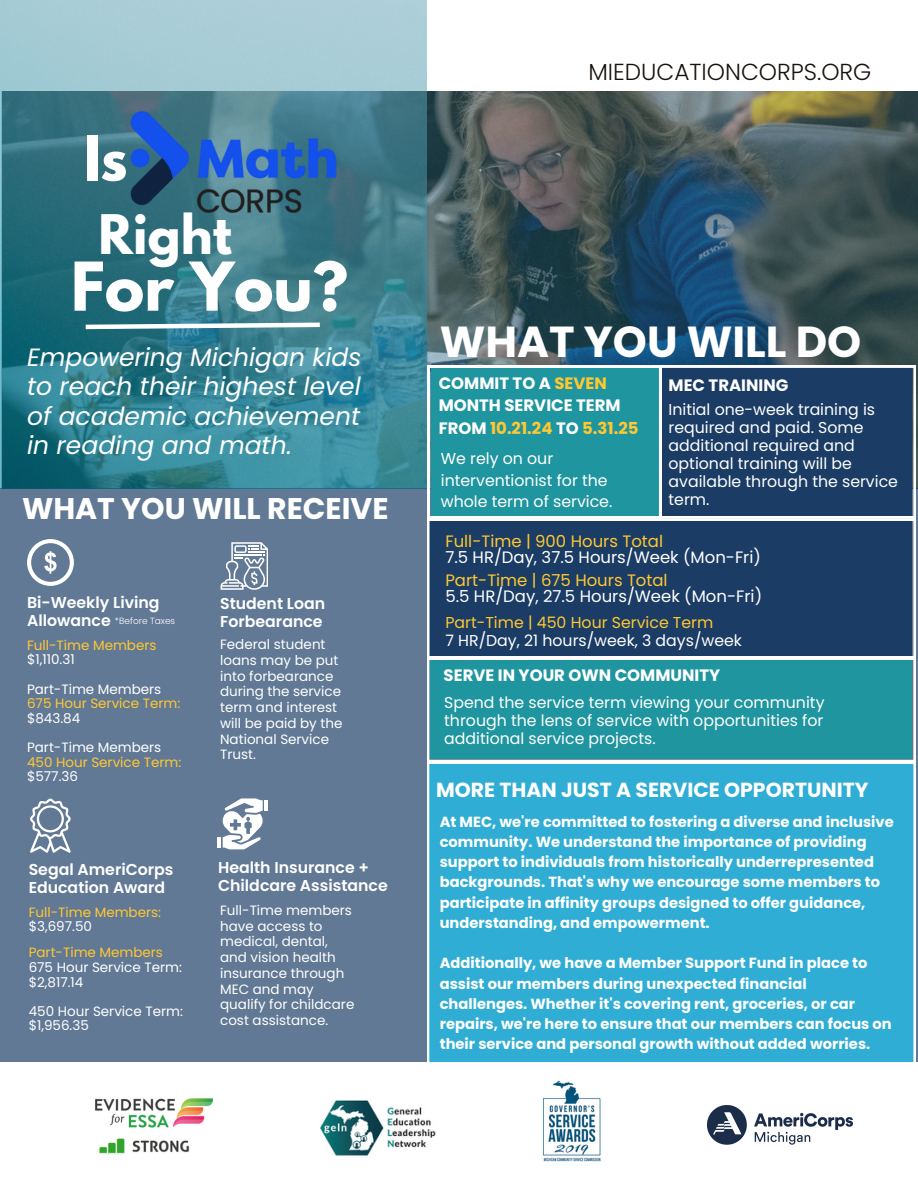
<style>
.page{position:relative;width:918px;height:1188px;background:#fff}
.page>*{position:absolute;margin:0;border:0;box-sizing:border-box;transform-origin:0 0}
.t1{font:700 59.55px "League Spartan";color:#fff}
.t2{font:700 54.75px "League Spartan";color:#fff}
.t3{font:700 48.3px "League Spartan";color:#fff}
.t4{font:700 43.35px "Poppins";color:#fff}
.t5{font:700 29.85px "Poppins";color:#fff}
.t6{font:italic 25.05px/29.2px "Poppins";color:#fff;text-align:justify}
.t7{font:300 23.25px "Poppins";color:#18120e}
.t8{font:700 20.4px "Poppins";color:#fff}
.t9{font:16.5px "Poppins";color:#fff}
.t10{font:700 16.5px/22.5px "Poppins";color:#fff}
.t11{font:16.5px "Poppins";color:#ffc832}
.t12{font:700 16.5px "Poppins";color:#ffc832}
.t13{font:15.75px/18px "Poppins";color:#fff}
.t14{font:600 15.75px/18px "Poppins";color:#fff}
.t15{font:15.75px "Poppins";color:#ffc832}
.t16{font:700 14.7px/20.2px "Poppins";color:#fff}
.t17{font:13.5px/15.8px "Poppins";color:#fff}
.t18{font:13.5px/14.7px "Poppins";color:#ffc832}
.t19{font:300 9px "Poppins";color:#fff}
.s1{color:#fff}
.s2{color:#ffc832}
</style>
<div class="page">
<img style="left:427px;top:92px;width:491px;height:396px">
<div style="left:0;top:488px;width:918px;height:574px;background:#627995"></div>
<svg style="left:30px;top:799px;width:41px;height:53px"></svg>
<hr style="left:217px;top:838px;width:4px;height:10px;background:#fff">
<hr style="left:264px;top:800px;width:4px;height:10px;background:#fff">
<svg style="left:222px;top:798px;width:41px;height:51px"></svg>
<svg style="left:27px;top:539px;width:47px;height:47px"></svg>
<svg style="left:221px;top:542px;width:47px;height:47px"></svg>
<div style="left:661px;top:366px;width:255px;height:155px;background:#1b3c65"></div>
<div style="left:427px;top:517px;width:488px;height:140px;background:#1b3c65"></div>
<div style="left:427px;top:657px;width:488px;height:105px;background:#1f959f"></div>
<svg style="left:427px;top:366px;width:234px;height:155px;background:#319da6"></svg>
<img style="left:0;top:0;width:427px;height:488px">
<svg style="left:81px;top:320px;width:243px;height:11px"></svg>
<img style="left:123px;top:107px;width:223px;height:106px">
<img style="left:708px;top:1105px;width:145px;height:39px">
<img style="left:320px;top:1100px;width:116px;height:56px">
<img style="left:95px;top:1098px;width:118px;height:30px">
<img style="left:99px;top:1138px;width:91px;height:16px">
<img style="left:543px;top:1080px;width:58px;height:82px">
<div style="left:427px;top:762px;width:488px;height:300px;background:#30add4"></div>
<p class="t2" style="left:84px;top:131px;width:45px">Is</p>
<p class="t3" style="left:99px;top:210px;width:135px">Right</p>
<p class="t1" style="left:71px;top:257px;width:279px">For You?</p>
<p class="t6" style="left:27px;top:343px;width:336px">Empowering Michigan kids to reach their highest level of academic achievement in reading and math.</p>
<p class="t5" style="left:22px;top:488px;width:368px">WHAT YOU WILL RECEIVE</p>
<p class="t14" style="left:27px;top:594px;width:134px">Bi-Weekly Living<br>Allowance</p>
<p class="t19" style="left:115px;top:615px;width:62px">*Before Taxes</p>
<p class="t18" style="left:27px;top:638px;width:131px">Full-Time Members <span class="s1">$1,110.31</span></p>
<p class="t17" style="left:27px;top:681px;width:136px">Part-Time Members</p>
<p class="t18" style="left:27px;top:696px;width:155px">675 Hour Service Term: <span class="s1">$843.84</span></p>
<p class="t17" style="left:27px;top:739px;width:136px">Part-Time Members</p>
<p class="t18" style="left:27px;top:755px;width:156px">450 Hour Service Term: <span class="s1">$577.36</span></p>
<p class="t14" style="left:29px;top:861px;width:146px">Segal AmeriCorps<br>Education Award</p>
<h1 class="t18" style="left:29px;top:905px;width:134px">Full-Time Members: <span class="s1">$3,697.50</span></h1>
<h2 class="t18" style="left:29px;top:945px;width:136px">Part-Time Members</h2>
<h1 class="t17" style="left:29px;top:960px;width:155px;line-height:14.7px">675 Hour Service Term: $2,817.14</h1>
<h6 class="t17" style="left:29px;top:1004px;width:156px;line-height:14.7px">450 Hour Service Term: $1,956.35</h6>
<h4 class="t14" style="left:220px;top:594px;width:107px">Student Loan<br>Forbearance</h4>
<p class="t17" style="left:220px;top:637px;width:124px">Federal student loans may be put into forbearance during the service term and interest will be paid by the<br>National Service<br>Trust.</p>
<h5 class="t14" style="left:218px;top:858px;width:171px">Health Insurance +<br>Childcare Assistance</h5>
<h3 class="t17" style="left:220px;top:902px;width:136px">Full-Time members have access to medical, dental, and vision health insurance through<br>MEC and may qualify for childcare cost assistance.</h3>
<p class="t7" style="left:588px;top:55px;width:285px">MIEDUCATIONCORPS.ORG</p>
<p class="t4" style="left:440px;top:312px;width:423px">WHAT YOU WILL DO</p>
<p class="t10" style="left:439px;top:372px;width:184px">COMMIT TO A <span class="s2">SEVEN<br></span>MONTH SERVICE TERM</p>
<p class="t12" style="left:439px;top:416px;width:201px"><span class="s1">FROM</span> 10.21.24 <span class="s1">TO</span> 5.31.25</p>
<p class="t13" style="left:441px;top:448px;width:173px;line-height:21.3px">We rely on our interventionist for the whole term of service.</p>
<p class="t10" style="left:669px;top:374px;width:121px">MEC TRAINING</p>
<p class="t13" style="left:669px;top:401px;width:231px">Initial one-week training is required and paid. Some additional required and optional training will be available through the service term.</p>
<p class="t11" style="left:445px;top:529px;width:219px">Full-Time | 900 Hours Total</p>
<p class="t9" style="left:445px;top:545px;width:317px">7.5 HR/Day, 37.5 Hours/Week (Mon-Fri)</p>
<p class="t11" style="left:445px;top:569px;width:224px">Part-Time | 675 Hours Total</p>
<p class="t9" style="left:445px;top:585px;width:318px">5.5 HR/Day, 27.5 Hours/Week (Mon-Fri)</p>
<p class="t15" style="left:445px;top:611px;width:269px">Part-Time | 450 Hour Service Term</p>
<p class="t13" style="left:445px;top:631px;width:298px">7 HR/Day, 21 hours/week, 3 days/week</p>
<p class="t10" style="left:444px;top:664px;width:278px">SERVE IN YOUR OWN COMMUNITY</p>
<p class="t13" style="left:444px;top:693px;width:382px;text-align:justify">Spend the service term viewing your community through the lens of service with opportunities for additional service projects.</p>
<p class="t8" style="left:436px;top:775px;width:434px">MORE THAN JUST A SERVICE OPPORTUNITY</p>
<p class="t16" style="left:440px;top:811px;width:456px">At MEC, we're committed to fostering a diverse and inclusive community. We understand the importance of providing support to individuals from historically underrepresented backgrounds. That's why we encourage some members to participate in affinity groups designed to offer guidance, understanding, and empowerment.</p>
<p class="t16" style="left:440px;top:953px;width:454px">Additionally, we have a Member Support Fund in place to assist our members during unexpected financial challenges. Whether it's covering rent, groceries, or car repairs, we're here to ensure that our members can focus on their service and personal growth without added worries.</p>
</div>
